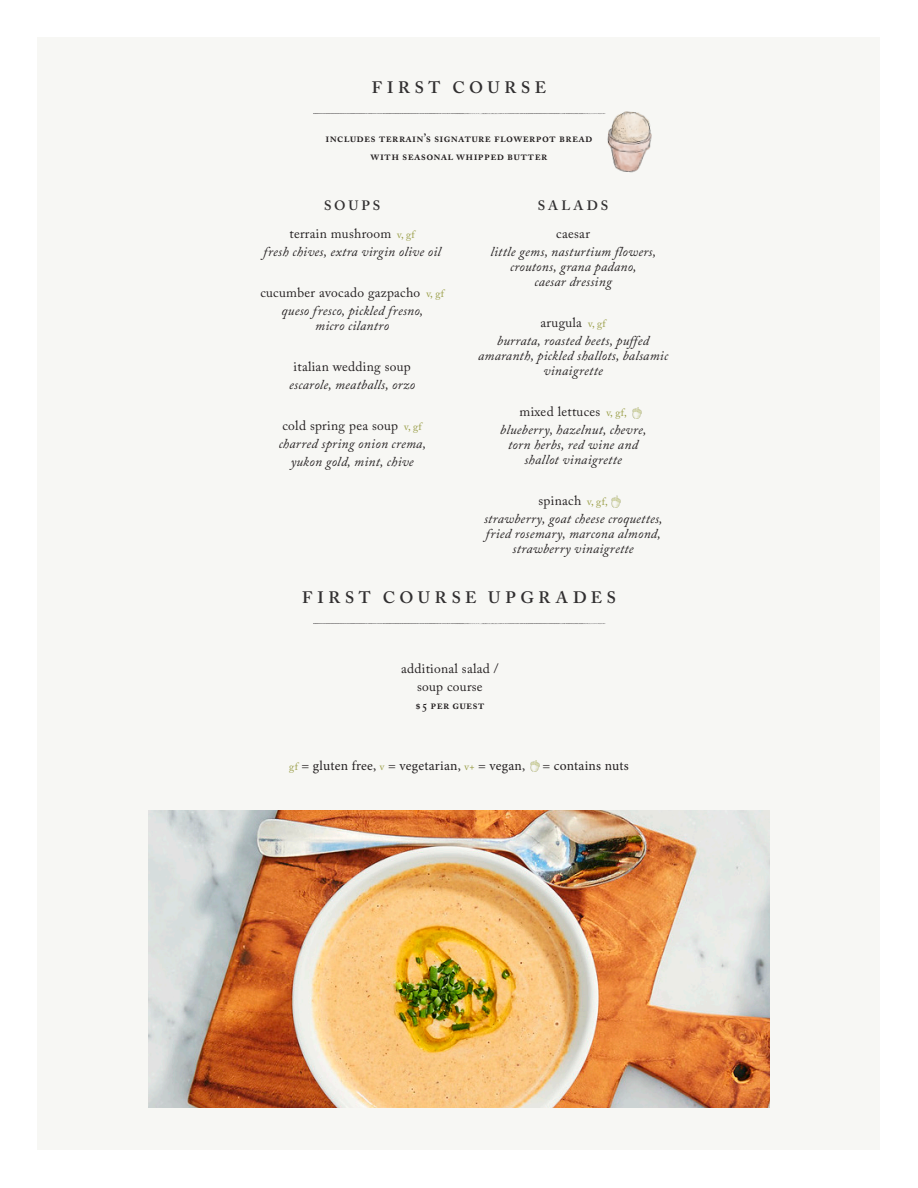
<style>
.page{position:relative;width:918px;height:1188px;background:#fff}
.page>*{position:absolute;margin:0;border:0;box-sizing:border-box;transform-origin:0 0}
.t1{font:600 16.5px "Adobe Caslon Pro";letter-spacing:.285em;color:#312f30}
.food_description{font:italic 13.5px/15px "Adobe Caslon Pro";letter-spacing:.02em;color:#231f20;text-align:center}
.food_description-2{font:13.5px/18px "Adobe Caslon Pro";letter-spacing:.02em;color:#231f20;text-align:center}
.t2{font:13.5px "Minion Pro";letter-spacing:.015em;color:#231f20}
.menu_item{font:600 13.5px "Adobe Caslon Pro";letter-spacing:.22em;color:#312f30}
.food_description-3{font:600 12px/18px "Adobe Caslon Pro";letter-spacing:.025em;color:#231f20;text-align:center}
.s1{font-size:10.5px;color:#999d46}
.s2{font-family:"Adobe Caslon Pro";font-size:10.5px;color:#999d46}
</style>
<div class="page">
<div style="left:38px;top:38px;width:842px;height:1112px;background:#f7f7f4"></div>
<img style="left:149px;top:810px;width:621px;height:298px">
<img style="left:313px;top:113px;width:292px;height:1px">
<img style="left:313px;top:623px;width:293px;height:1px">
<img style="left:605px;top:111px;width:47px;height:62px">
<img style="left:530px;top:760px;width:10px;height:12px">
<img style="left:611px;top:496px;width:10px;height:12px">
<img style="left:632px;top:407px;width:10px;height:12px">
<p class="t1" style="left:372px;top:77px;width:176px">FIRST COURSE</p>
<p class="food_description-3" style="left:326px;top:129px;width:268px">includes terrain’s signature flowerpot bread with seasonal whipped butter</p>
<p class="menu_item" style="left:324px;top:197px;width:58px">SOUPS</p>
<p class="food_description-2" style="left:289px;top:224px;width:127px">terrain mushroom <span class="s1">v, gf</span></p>
<p class="food_description" style="left:263px;top:243px;width:179px">fresh chives, extra virgin olive oil</p>
<p class="food_description-2" style="left:260px;top:283px;width:185px">cucumber avocado gazpacho <span class="s1">v, gf</span></p>
<p class="food_description" style="left:282px;top:303px;width:143px">queso fresco, pickled fresno, micro cilantro</p>
<p class="food_description-2" style="left:294px;top:357px;width:119px">italian wedding soup</p>
<p class="food_description" style="left:289px;top:377px;width:128px">escarole, meatballs, orzo</p>
<p class="food_description-2" style="left:282px;top:417px;width:141px">cold spring pea soup <span class="s1">v, gf</span></p>
<p class="food_description" style="left:279px;top:436px;width:149px">charred spring onion crema,</p>
<p class="food_description" style="left:291px;top:453px;width:124px">yukon gold, mint, chive</p>
<p class="menu_item" style="left:538px;top:197px;width:72px">SALADS</p>
<p class="food_description-2" style="left:556px;top:224px;width:35px">caesar</p>
<p class="food_description" style="left:490px;top:243px;width:167px">little gems, nasturtium flowers, croutons, grana padano,<br>caesar dressing</p>
<p class="food_description-2" style="left:540px;top:313px;width:67px">arugula <span class="s1">v, gf</span></p>
<p class="food_description" style="left:478px;top:333px;width:191px">burrata, roasted beets, puffed amaranth, pickled shallots, balsamic vinaigrette</p>
<p class="food_description-2" style="left:520px;top:402px;width:109px">mixed lettuces <span class="s1">v, gf,</span></p>
<p class="food_description" style="left:500px;top:422px;width:148px">blueberry, hazelnut, chevre, torn herbs, red wine and shallot vinaigrette</p>
<p class="food_description-2" style="left:539px;top:492px;width:71px">spinach <span class="s1">v, gf,</span></p>
<p class="food_description" style="left:484px;top:511px;width:180px">strawberry, goat cheese croquettes, fried rosemary, marcona almond, strawberry vinaigrette</p>
<p class="t1" style="left:302px;top:587px;width:315px">FIRST COURSE UPGRADES</p>
<p class="food_description-2" style="left:401px;top:660px;width:99px">additional salad / soup course</p>
<p class="food_description-3" style="left:415px;top:696px;width:71px">$5 per guest</p>
<p class="t2" style="left:289px;top:757px;width:238px"><span class="s2">gf</span> = gluten free, <span class="s2">v</span> = vegetarian, <span class="s2">v+</span> = vegan,</p>
<p class="t2" style="left:542px;top:757px;width:88px">= contains nuts</p>
</div>
